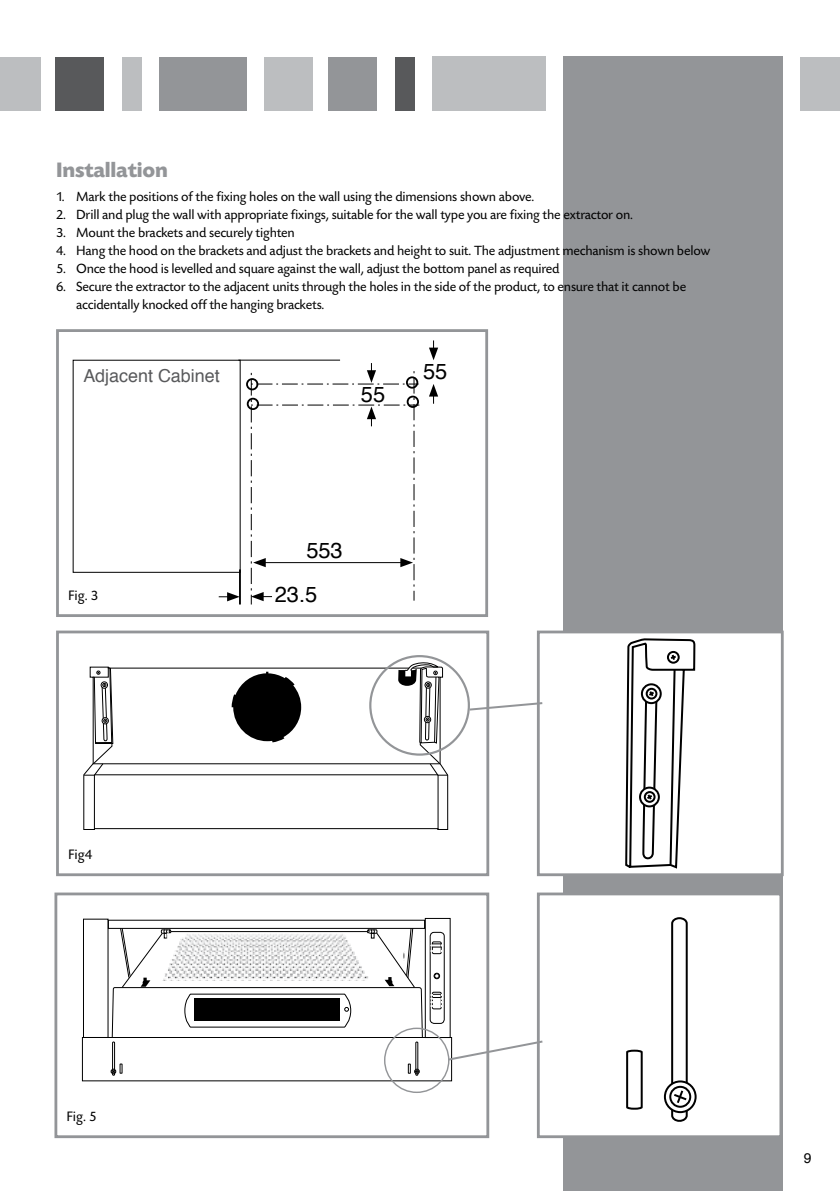
<style>
.page{position:relative;width:840px;height:1191px;background:#fff}
.page>*{position:absolute;margin:0;border:0;box-sizing:border-box;transform-origin:0 0}
.t1{font:700 22px "Today SB";letter-spacing:-.01em;color:#939598}
.t2{font:21.8px/44.4px "Helvetica";color:#000}
.t3{font:17.8px "Helvetica";color:#58595b}
.t4{font:14.4px "Today SB";color:#000}
.t5{font:14px/18px "Today SB";letter-spacing:-.015em;color:#000}
.t6{font:14px "Helvetica";color:#000}
</style>
<div class="page">
<div style="left:800px;top:57px;width:39px;height:53px;background:#bcbec0"></div>
<div style="left:563px;top:57px;width:219px;height:1134px;background:#939598"></div>
<div style="left:394px;top:57px;width:20px;height:53px;background:#58595b"></div>
<div style="left:328px;top:57px;width:48px;height:53px;background:#939598"></div>
<div style="left:264px;top:57px;width:48px;height:53px;background:#bcbec0"></div>
<div style="left:159px;top:57px;width:88px;height:53px;background:#939598"></div>
<div style="left:122px;top:57px;width:19px;height:53px;background:#bcbec0"></div>
<div style="left:56px;top:57px;width:48px;height:53px;background:#58595b"></div>
<div style="left:0;top:57px;width:40px;height:53px;background:#bcbec0"></div>
<div style="left:432px;top:57px;width:113px;height:54px;background:#bcbec0"></div>
<div style="left:54px;top:892px;width:435px;height:246px;background:#fff;border:3px solid #939598"></div>
<div style="left:56px;top:329px;width:432px;height:288px;background:#fff;border:3px solid #939598"></div>
<div style="left:429px;top:932px;width:15px;height:92px;border:1px solid #000;border-radius:4px"></div>
<div style="left:431px;top:941px;width:10px;height:13px;border:1px solid #000"></div>
<div style="left:431px;top:991px;width:10px;height:18px;border:1px solid #000"></div>
<div style="left:433px;top:972px;width:7px;height:7px;border:1px solid #000;border-radius:50%"></div>
<svg style="left:429px;top:943px;width:14px;height:9px"></svg>
<svg style="left:429px;top:993px;width:14px;height:14px"></svg>
<svg style="left:434px;top:973px;width:5px;height:5px"></svg>
<div style="left:83px;top:918px;width:25px;height:120px;border:1px solid #000"></div>
<div style="left:424px;top:918px;width:26px;height:120px;border:1px solid #000"></div>
<svg style="left:111px;top:927px;width:312px;height:111px"></svg>
<div style="left:167px;top:933px;width:202px;height:47px;border:1px solid #fff"></div>
<div style="left:112px;top:1041px;width:3px;height:34px;border:1px solid #000"></div>
<svg style="left:111px;top:1063px;width:11px;height:11px"></svg>
<div style="left:415px;top:1041px;width:3px;height:34px;border:1px solid #000"></div>
<svg style="left:407px;top:1063px;width:12px;height:11px"></svg>
<div style="left:56px;top:630px;width:433px;height:246px;background:#fff;border:3px solid #939598"></div>
<svg style="left:83px;top:340px;width:365px;height:490px"></svg>
<div style="left:369px;top:655px;width:100px;height:100px;border:2px solid #939598;border-radius:50%"></div>
<div style="left:536px;top:630px;width:247px;height:246px;background:#fff;border:3px solid #939598"></div>
<svg style="left:625px;top:638px;width:71px;height:231px"></svg>
<svg style="left:467px;top:701px;width:76px;height:10px"></svg>
<div style="left:536px;top:892px;width:245px;height:246px;background:#fff;border:3px solid #939598"></div>
<div style="left:384px;top:1027px;width:65px;height:66px;border:1px solid #939598;border-radius:50%"></div>
<svg style="left:446px;top:1039px;width:97px;height:22px"></svg>
<svg style="left:626px;top:1049px;width:17px;height:61px"></svg>
<svg style="left:664px;top:1081px;width:31px;height:31px"></svg>
<div style="left:663px;top:1080px;width:33px;height:33px;border:2px solid #000;border-radius:50%"></div>
<div style="left:669px;top:1085px;width:21px;height:22px;border:2px solid #000;border-radius:50%"></div>
<svg style="left:669px;top:917px;width:19px;height:205px"></svg>
<h1 class="t1" style="left:56px;top:158px;width:113px">Installation</h1>
<p class="t5" style="left:56px;top:188px;width:479px">1. Mark the positions of the fixing holes on the wall using the dimensions shown above.</p>
<p class="t5" style="left:56px;top:206px;width:578px">2. Drill and plug the wall with appropriate fixings, suitable for the wall type you are fixing the extractor on.</p>
<p class="t5" style="left:56px;top:224px;width:240px">3. Mount the brackets and securely tighten</p>
<p class="t5" style="left:56px;top:242px;width:655px">4. Hang the hood on the brackets and adjust the brackets and height to suit. The adjustment mechanism is shown below</p>
<p class="t5" style="left:56px;top:260px;width:504px">5. Once the hood is levelled and square against the wall, adjust the bottom panel as required</p>
<p class="t5" style="left:76px;top:278px;width:611px;text-indent:-20px">6. Secure the extractor to the adjacent units through the holes in the side of the product, to ensure that it cannot be accidentally knocked off the hanging brackets.</p>
<p class="t3" style="left:83px;top:360px;width:138px">Adjacent Cabinet</p>
<h2 class="t2" style="left:361px;top:371px;width:26px">55</h2>
<h2 class="t2" style="left:423px;top:348px;width:26px">55</h2>
<p class="t4" style="left:68px;top:588px;width:32px">Fig. 3</p>
<h2 class="t2" style="left:275px;top:527px;width:69px;text-indent:32px">553<br>23.5</h2>
<p class="t4" style="left:68px;top:847px;width:26px">Fig4</p>
<p class="t4" style="left:66px;top:1109px;width:32px">Fig. 5</p>
<p class="t6" style="left:803px;top:1145px;width:9px">9</p>
</div>
